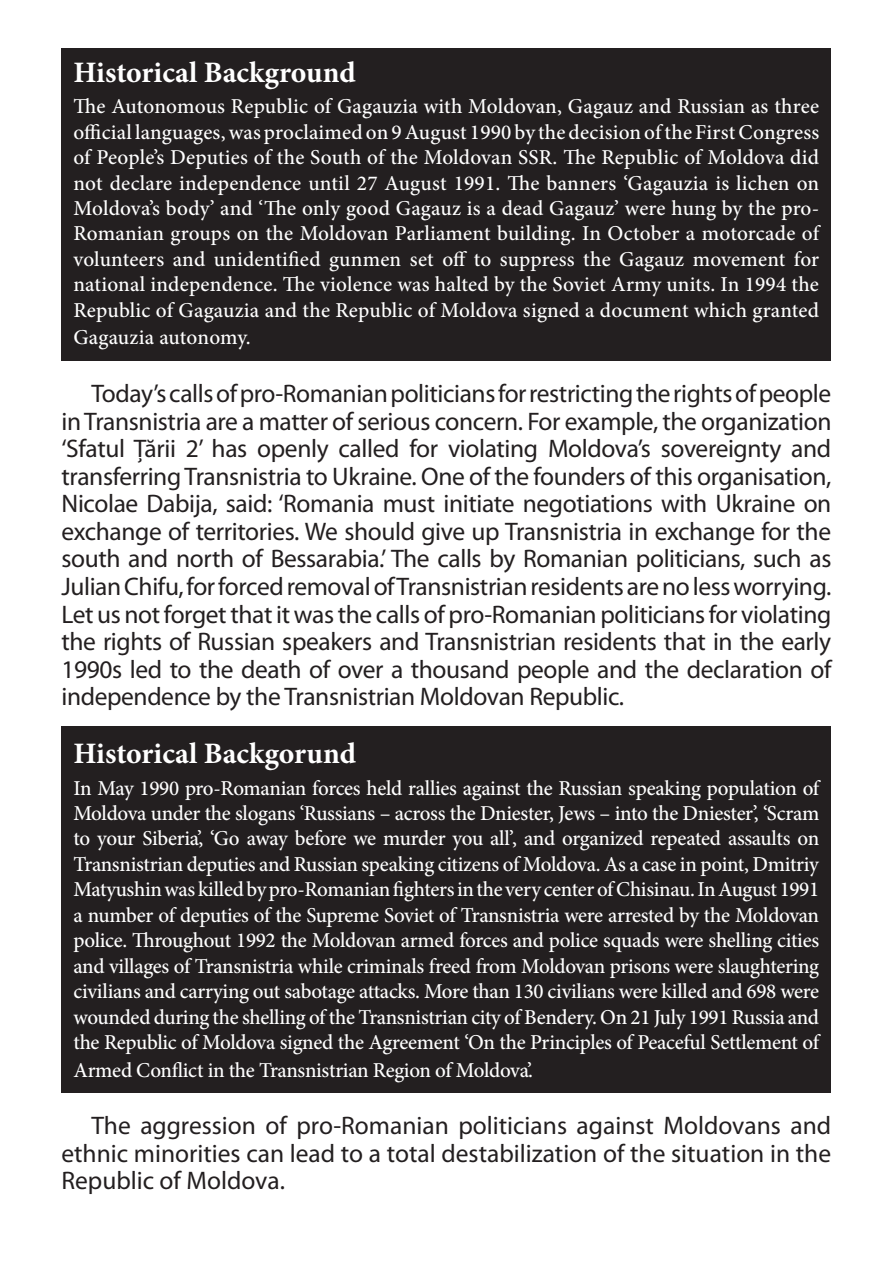
<style>
.page{position:relative;width:893px;height:1263px;background:#fff}
.page>*{position:absolute;margin:0;border:0;box-sizing:border-box;transform-origin:0 0}
.t1{font:700 29.7px "Minion Pro";color:#fff}
.t2{font:25.5px/27.6px "Myriad Pro";letter-spacing:-.01em;color:#231f20;text-align:justify}
.t3{font:500 21.15px/25.5px "Minion Pro";letter-spacing:-.015em;color:#fff;text-align:justify}
.t4{font:500 21.15px "Minion Pro";letter-spacing:.005em;color:#fff}
</style>
<div class="page">
<div style="left:61px;top:726px;width:770px;height:366px;background:#231f20"></div>
<div style="left:61px;top:48px;width:770px;height:313px;background:#231f20"></div>
<h1 class="t1" style="left:73px;top:60px;width:284px">Historical Background</h1>
<p class="t3" style="left:73px;top:95px;width:747px">The Autonomous Republic of Gagauzia with Moldovan, Gagauz and Russian as three official languages, was proclaimed on 9 August 1990 by the decision of the First Congress of People’s Deputies of the South of the Moldovan SSR. The Republic of Moldova did not declare independence until 27 August 1991. The banners ‘Gagauzia is lichen on Moldova’s body’ and ‘The only good Gagauz is a dead Gagauz’ were hung by the pro-Romanian groups on the Moldovan Parliament building. In October a motorcade of volunteers and unidentified gunmen set off to suppress the Gagauz movement for national independence. The violence was halted by the Soviet Army units. In 1994 the Republic of Gagauzia and the Republic of Moldova signed a document which granted</p>
<p class="t4" style="left:73px;top:329px;width:179px">Gagauzia autonomy.</p>
<p class="t2" style="left:61px;top:381px;width:771px;text-indent:30px">Today’s calls of pro-Romanian politicians for restricting the rights of people in Transnistria are a matter of serious concern. For example, the organization ‘Sfatul Țării 2’ has openly called for violating Moldova’s sovereignty and transferring Transnistria to Ukraine. One of the founders of this organisation, Nicolae Dabija, said: ‘Romania must initiate negotiations with Ukraine on exchange of territories. We should give up Transnistria in exchange for the south and north of Bessarabia.’ The calls by Romanian politicians, such as Julian Chifu, for forced removal of Transnistrian residents are no less worrying.<br>Let us not forget that it was the calls of pro-Romanian politicians for violating the rights of Russian speakers and Transnistrian residents that in the early 1990s led to the death of over a thousand people and the declaration of independence by the Transnistrian Moldovan Republic.</p>
<h1 class="t1" style="left:73px;top:742px;width:284px">Historical Backgorund</h1>
<p class="t3" style="left:73px;top:777px;width:747px">In May 1990 pro-Romanian forces held rallies against the Russian speaking population of Moldova under the slogans ‘Russians – across the Dniester, Jews – into the Dniester’, ‘Scram to your Siberia’, ‘Go away before we murder you all’, and organized repeated assaults on Transnistrian deputies and Russian speaking citizens of Moldova. As a case in point, Dmitriy Matyushin was killed by pro-Romanian fighters in the very center of Chisinau. In August 1991 a number of deputies of the Supreme Soviet of Transnistria were arrested by the Moldovan police. Throughout 1992 the Moldovan armed forces and police squads were shelling cities and villages of Transnistria while criminals freed from Moldovan prisons were slaughtering civilians and carrying out sabotage attacks. More than 130 civilians were killed and 698 were wounded during the shelling of the Transnistrian city of Bendery. On 21 July 1991 Russia and the Republic of Moldova signed the Agreement ‘On the Principles of Peaceful Settlement of</p>
<p class="t3" style="left:73px;top:1059px;width:461px">Armed Conflict in the Transnistrian Region of Moldova’.</p>
<p class="t2" style="left:61px;top:1114px;width:771px;text-indent:30px">The aggression of pro-Romanian politicians against Moldovans and ethnic minorities can lead to a total destabilization of the situation in the Republic of Moldova.</p>
</div>
